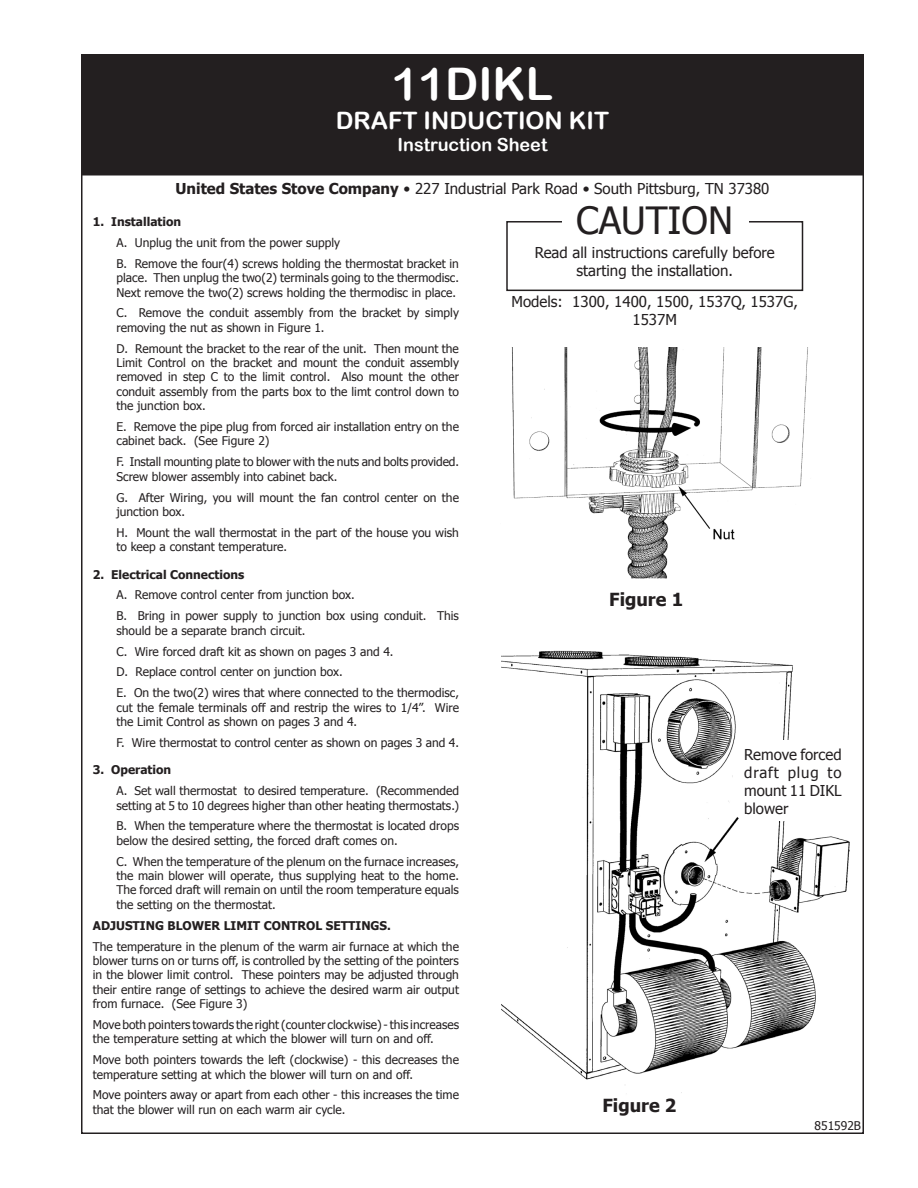
<style>
.page{position:relative;width:918px;height:1188px;background:#fff}
.page>*{position:absolute;margin:0;border:0;box-sizing:border-box;transform-origin:0 0}
.t1{font:45px "Arial Rounded MT Bold";color:#fff}
.t2{font:37.5px "Tahoma";color:#231f20}
.t3{font:24px "Arial Rounded MT Bold";color:#fff}
.t4{font:18px "Arial Rounded MT Bold";color:#fff}
.t5{font:700 18px "Tahoma";color:#231f20}
.t6{font:15px/18px "Tahoma";color:#231f20;text-align:center}
.t7{font:12px/14.4px "Tahoma";color:#231f20}
.t8{font:700 12px "Tahoma";color:#231f20}
.s1{font-weight:700}
</style>
<div class="page">
<img style="left:501px;top:650px;width:349px;height:443px">
<div style="left:773px;top:741px;width:22px;height:80px;background:#fff"></div>
<div style="left:84px;top:57px;width:777px;height:115px;background:#231f20"></div>
<div style="left:81px;top:54px;width:783px;height:122px;border:6px solid #231f20"></div>
<div style="left:506px;top:221px;width:297px;height:70px;border:2px solid #231f20"></div>
<div style="left:562px;top:204px;width:186px;height:33px;background:#fff"></div>
<img style="left:511px;top:347px;width:297px;height:232px">
<p class="t1" style="left:392px;top:58px;width:163px">11DIKL</p>
<p class="t3" style="left:336px;top:106px;width:275px">DRAFT INDUCTION KIT</p>
<p class="t4" style="left:398px;top:134px;width:151px">Instruction Sheet</p>
<p class="t6" style="left:176px;top:179px;width:596px"><span class="s1">United States Stove Company</span> • 227 Industrial Park Road • South Pittsburg, TN 37380</p>
<p class="t8" style="left:93px;top:213px;width:90px">1. Installation</p>
<p class="t7" style="left:116px;top:235px;width:225px">A. Unplug the unit from the power supply</p>
<p class="t7" style="left:116px;top:256px;width:344px;text-align:justify">B. Remove the four(4) screws holding the thermostat bracket in place. Then unplug the two(2) terminals going to the thermodisc.<br>Next remove the two(2) screws holding the thermodisc in place.</p>
<p class="t7" style="left:116px;top:305px;width:344px">C. Remove the conduit assembly from the bracket by simply removing the nut as shown in Figure 1.</p>
<p class="t7" style="left:116px;top:340px;width:344px;text-align:justify">D. Remount the bracket to the rear of the unit. Then mount the Limit Control on the bracket and mount the conduit assembly removed in step C to the limit control. Also mount the other conduit assembly from the parts box to the limt control down to the junction box.</p>
<p class="t7" style="left:116px;top:419px;width:344px">E. Remove the pipe plug from forced air installation entry on the cabinet back. (See Figure 2)</p>
<p class="t7" style="left:116px;top:454px;width:344px">F. Install mounting plate to blower with the nuts and bolts provided.<br>Screw blower assembly into cabinet back.</p>
<p class="t7" style="left:116px;top:489px;width:344px">G. After Wiring, you will mount the fan control center on the junction box.</p>
<p class="t7" style="left:116px;top:525px;width:344px">H. Mount the wall thermostat in the part of the house you wish to keep a constant temperature.</p>
<p class="t8" style="left:93px;top:566px;width:153px">2. Electrical Connections</p>
<p class="t7" style="left:116px;top:587px;width:240px">A. Remove control center from junction box.</p>
<p class="t7" style="left:116px;top:608px;width:344px">B. Bring in power supply to junction box using conduit. This should be a separate branch circuit.</p>
<p class="t7" style="left:116px;top:643px;width:279px">C. Wire forced draft kit as shown on pages 3 and 4.</p>
<p class="t7" style="left:116px;top:664px;width:228px">D. Replace control center on junction box.</p>
<p class="t7" style="left:116px;top:685px;width:344px;text-align:justify">E. On the two(2) wires that where connected to the thermodisc, cut the female terminals off and restrip the wires to 1/4”. Wire the Limit Control as shown on pages 3 and 4.</p>
<p class="t7" style="left:116px;top:735px;width:344px">F. Wire thermostat to control center as shown on pages 3 and 4.</p>
<p class="t8" style="left:93px;top:761px;width:80px">3. Operation</p>
<p class="t7" style="left:116px;top:783px;width:344px">A. Set wall thermostat to desired temperature. (Recommended setting at 5 to 10 degrees higher than other heating thermostats.)</p>
<p class="t7" style="left:116px;top:818px;width:344px">B. When the temperature where the thermostat is located drops below the desired setting, the forced draft comes on.</p>
<p class="t7" style="left:116px;top:853px;width:344px;text-align:justify">C. When the temperature of the plenum on the furnace increases, the main blower will operate, thus supplying heat to the home.<br>The forced draft will remain on until the room temperature equals the setting on the thermostat.</p>
<p class="t8" style="left:93px;top:917px;width:300px">ADJUSTING BLOWER LIMIT CONTROL SETTINGS.</p>
<p class="t7" style="left:93px;top:938px;width:368px;text-align:justify">The temperature in the plenum of the warm air furnace at which the blower turns on or turns off, is controlled by the setting of the pointers in the blower limit control. These pointers may be adjusted through their entire range of settings to achieve the desired warm air output from furnace. (See Figure 3)</p>
<p class="t7" style="left:93px;top:1017px;width:368px">Move both pointers towards the right (counter clockwise) - this increases the temperature setting at which the blower will turn on and off.</p>
<p class="t7" style="left:93px;top:1052px;width:368px">Move both pointers towards the left (clockwise) - this decreases the temperature setting at which the blower will turn on and off.</p>
<p class="t7" style="left:93px;top:1087px;width:368px">Move pointers away or apart from each other - this increases the time that the blower will run on each warm air cycle.</p>
<p class="t2" style="left:576px;top:195px;width:158px">CAUTION</p>
<p class="t6" style="left:535px;top:243px;width:242px">Read all instructions carefully before</p>
<p class="t6" style="left:577px;top:261px;width:158px">starting the installation.</p>
<p class="t6" style="left:512px;top:292px;width:288px">Models: 1300, 1400, 1500, 1537Q, 1537G,<br>1537M</p>
<p class="t5" style="left:609px;top:587px;width:75px">Figure 1</p>
<p class="t6" style="left:744px;top:745px;width:99px;text-align:justify">Remove forced draft plug to mount 11 DIKL blower</p>
<p class="t5" style="left:602px;top:1093px;width:75px">Figure 2</p>
<p class="t7" style="left:815px;top:1118px;width:48px">851592B</p>
</div>
